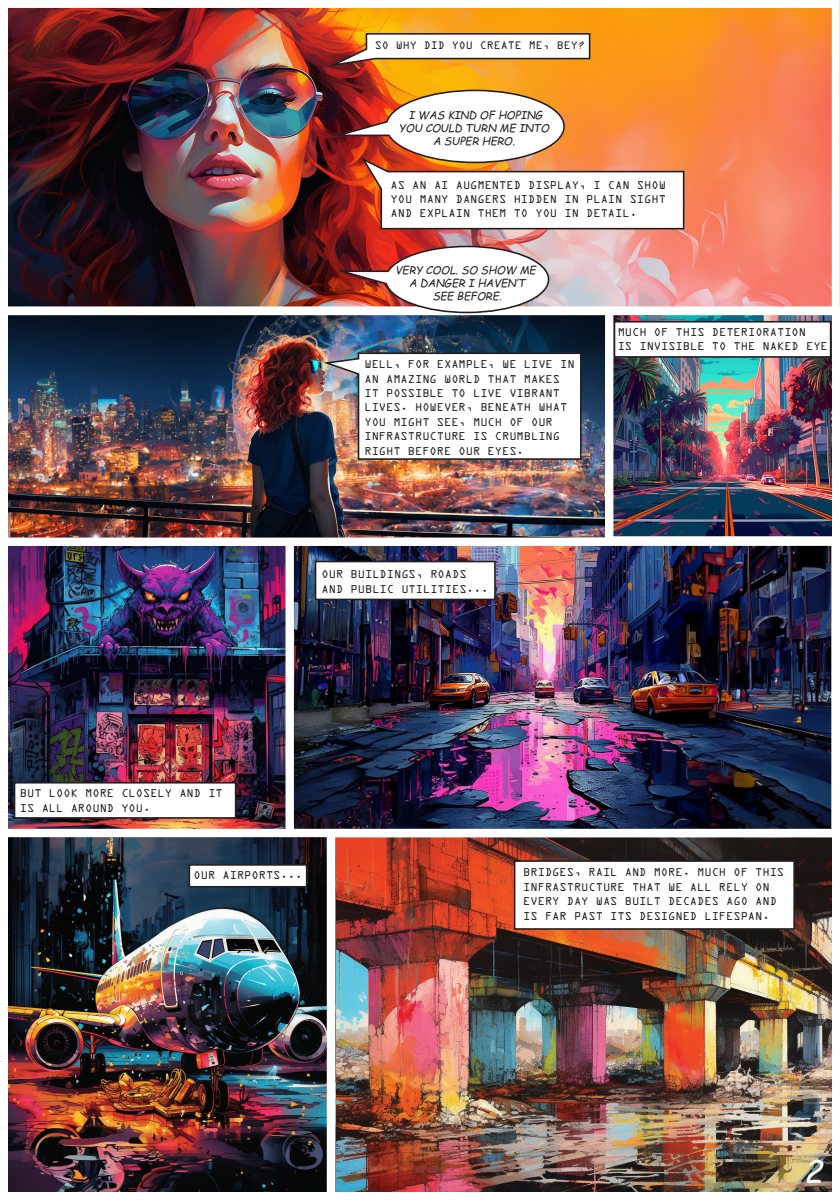
<style>
.page{position:relative;width:840px;height:1200px;background:#fff}
.page>*{position:absolute;margin:0;border:0;box-sizing:border-box;transform-origin:0 0}
.t1{font:italic 31.2px "Comic Sans MS";color:#fff}
.t2{font:12px/14.4px "OCRA Extended";color:#231f20}
.t3{font:11.6px "OCRA Extended";color:#231f20}
.t4{font:italic 10.8px/13px "Comic Sans MS";color:#231f20;text-align:center}
</style>
<div class="page">
<img style="left:8px;top:0;width:832px;height:306px">
<img style="left:8px;top:306px;width:597px;height:232px">
<img style="left:8px;top:546px;width:278px;height:283px">
<img style="left:293px;top:545px;width:539px;height:284px">
<img style="left:8px;top:837px;width:319px;height:355px">
<img style="left:335px;top:837px;width:497px;height:355px">
<img style="left:605px;top:306px;width:235px;height:231px">
<img style="left:331px;top:245px;width:219px;height:69px">
<div style="left:514px;top:860px;width:281px;height:70px;background:#fff;border:2px solid #231f20"></div>
<img style="left:248px;top:352px;width:334px;height:173px">
<p class="t3" style="left:375px;top:39px;width:212px">SO WHY DID YOU CREATE ME, BEY?</p>
<p class="t4" style="left:399px;top:108px;width:152px">I WAS KIND OF HOPING<br>YOU COULD TURN ME INTO<br>A SUPER HERO.</p>
<p class="t2" style="left:391px;top:177px;width:277px;text-align:justify">AS AN AI AUGMENTED DISPLAY, I CAN SHOW YOU MANY DANGERS HIDDEN IN PLAIN SIGHT AND EXPLAIN THEM TO YOU IN DETAIL.</p>
<p class="t4" style="left:395px;top:263px;width:142px">VERY COOL. SO SHOW ME<br>A DANGER I HAVEN‛T<br>SEE BEFORE.</p>
<p class="t2" style="left:364px;top:357px;width:212px">WELL, FOR EXAMPLE, WE LIVE IN<br>AN AMAZING WORLD THAT MAKES<br>IT POSSIBLE TO LIVE VIBRANT<br>LIVES. HOWEVER, BENEATH WHAT<br>YOU MIGHT SEE, MUCH OF OUR<br>INFRASTRUCTURE IS CRUMBLING<br>RIGHT BEFORE OUR EYES.</p>
<p class="t2" style="left:618px;top:325px;width:212px">MUCH OF THIS DETERIORATION<br>IS INVISIBLE TO THE NAKED EYE</p>
<p class="t2" style="left:322px;top:567px;width:168px">OUR BUILDINGS, ROADS<br>AND PUBLIC UTILITIES...</p>
<p class="t2" style="left:20px;top:786px;width:204px">BUT LOOK MORE CLOSELY AND IT<br>IS ALL AROUND YOU.</p>
<p class="t2" style="left:194px;top:868px;width:110px">OUR AIRPORTS...</p>
<p class="t2" style="left:523px;top:865px;width:262px">BRIDGES, RAIL AND MORE. MUCH OF THIS INFRASTRUCTURE THAT WE ALL RELY ON EVERY DAY WAS BUILT DECADES AGO AND IS FAR PAST ITS DESIGNED LIFESPAN.</p>
<h1 class="t1" style="left:804px;top:1149px;width:21px">2</h1>
</div>
